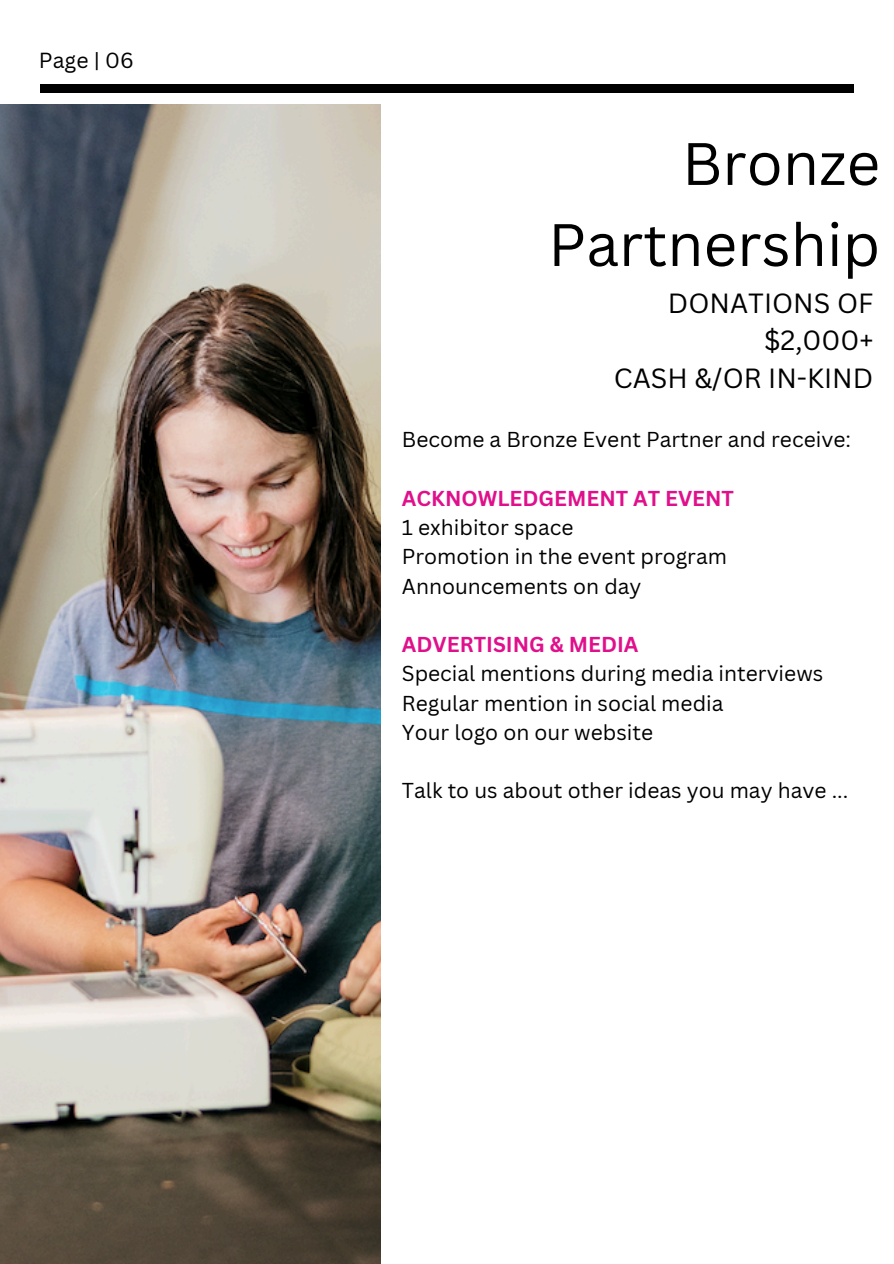
<style>
.page{position:relative;width:894px;height:1264px;background:#fff}
.page>*{position:absolute;margin:0;border:0;box-sizing:border-box;transform-origin:0 0}
.t1{font:58.5px/81px "Canva Sans";color:#000;text-align:right}
.t2{font:27px/37.2px "Canva Sans";color:#000;text-align:right}
.t3{font:21.3px "Canva Sans";color:#000}
.t4{font:21px/29.2px "Canva Sans";color:#000}
.t5{font:700 21px "Canva Sans";color:#e00f8b}
</style>
<div class="page">
<div style="left:40px;top:85px;width:813px;height:8px;background:#000"></div>
<img style="left:0;top:104px;width:380px;height:1159px">
<p class="t3" style="left:39px;top:46px;width:96px">Page | 06</p>
<p class="t1" style="left:548px;top:122px;width:333px">Bronze<br>Partnership</p>
<p class="t2" style="left:613px;top:284px;width:261px">DONATIONS OF $2,000+<br>CASH &amp;/OR IN-KIND</p>
<p class="t4" style="left:402px;top:424px;width:450px">Become a Bronze Event Partner and receive:</p>
<h1 class="t5" style="left:402px;top:483px;width:333px">ACKNOWLEDGEMENT AT EVENT</h1>
<p class="t4" style="left:402px;top:512px;width:173px">1 exhibitor space</p>
<p class="t4" style="left:402px;top:541px;width:326px">Promotion in the event program<br>Announcements on day</p>
<p class="t5" style="left:402px;top:629px;width:238px">ADVERTISING &amp; MEDIA</p>
<p class="t4" style="left:402px;top:658px;width:423px">Special mentions during media interviews<br>Regular mention in social media</p>
<p class="t4" style="left:402px;top:717px;width:252px">Your logo on our website</p>
<p class="t4" style="left:402px;top:775px;width:447px">Talk to us about other ideas you may have ...</p>
</div>
